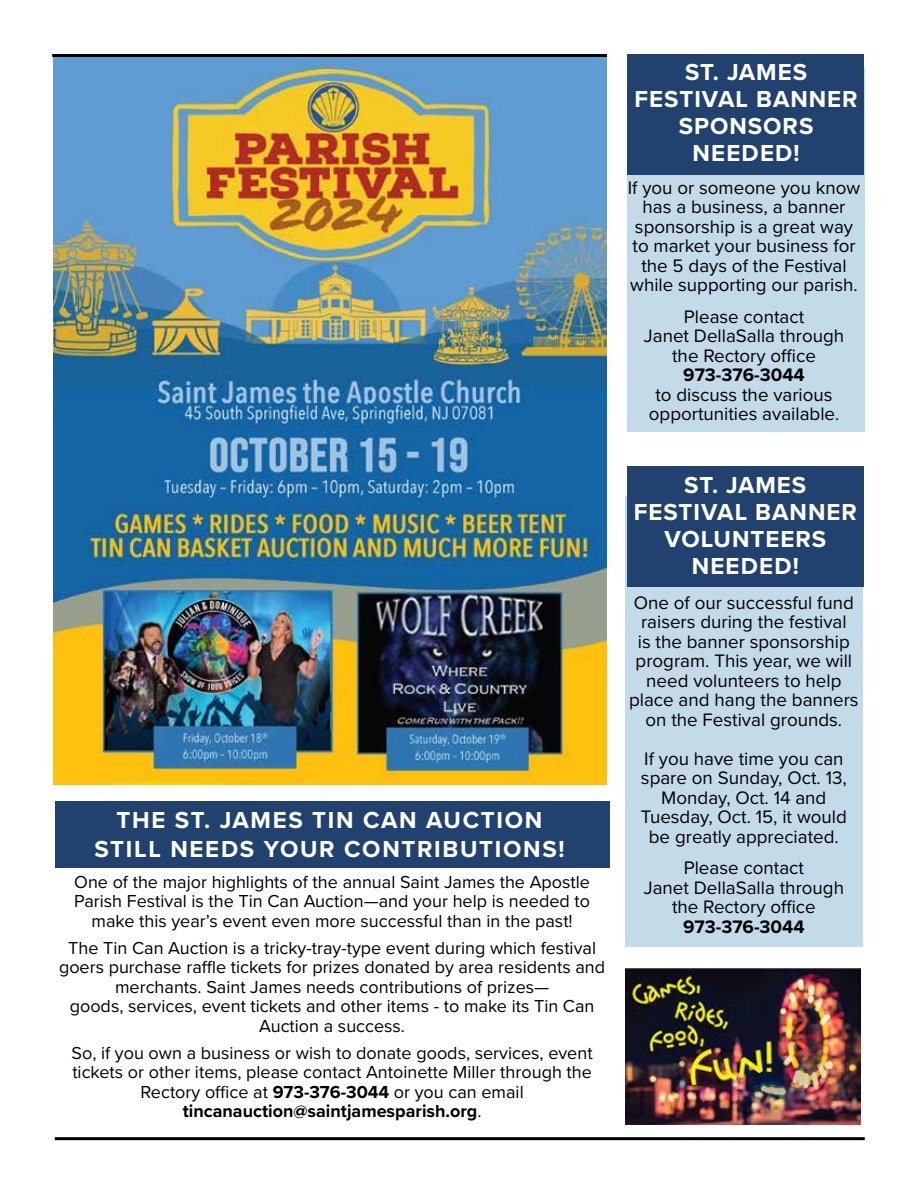
<style>
.page{position:relative;width:918px;height:1195px;background:#fff}
.page>*{position:absolute;margin:0;border:0;box-sizing:border-box;transform-origin:0 0}
.t1{font:700 24px/27px "Proxima Nova";letter-spacing:.04em;color:#fff;text-align:center}
.t2{font:700 24px/28.8px "Proxima Nova";letter-spacing:.07em;color:#fff;text-align:center}
.t3{font:18.75px/19.5px "Proxima Nova";color:#000;text-align:center}
.t4{font:700 18.75px "Proxima Nova";color:#000}
.t5{font:18px/19.5px "Proxima Nova";color:#000;text-align:center}
.s1{font-weight:700}
.s2{font-size:18px}
</style>
<div class="page">
<div style="left:627px;top:68px;width:238px;height:364px;background:#c3dae9"></div>
<div style="left:625px;top:496px;width:238px;height:450px;background:#c3dae9"></div>
<hr style="left:55px;top:1137px;width:810px;height:3px;background:#000">
<img style="left:53px;top:57px;width:554px;height:728px">
<div style="left:628px;top:54px;width:236px;height:120px;background:#21426f"></div>
<hr style="left:52px;top:54px;width:555px;height:3px;background:#000">
<div style="left:55px;top:801px;width:555px;height:66px;background:#21426f"></div>
<div style="left:627px;top:467px;width:236px;height:120px;background:#21426f"></div>
<img style="left:625px;top:969px;width:236px;height:155px">
<h1 class="t2" style="left:94px;top:805px;width:472px">THE ST. JAMES TIN CAN AUCTION<br>STILL NEEDS YOUR CONTRIBUTIONS!</h1>
<p class="t5" style="left:74px;top:871px;width:517px">One of the major highlights of the annual Saint James the Apostle<br>Parish Festival is the Tin Can Auction—and your help is needed to make this year’s event even more successful than in the past!</p>
<p class="t5" style="left:59px;top:937px;width:548px">The Tin Can Auction is a tricky-tray-type event during which festival goers purchase raffle tickets for prizes donated by area residents and merchants. Saint James needs contributions of prizes—<br>goods, services, event tickets and other items - to make its Tin Can Auction a success.</p>
<p class="t5" style="left:72px;top:1042px;width:522px">So, if you own a business or wish to donate goods, services, event tickets or other items, please contact Antoinette Miller through the Rectory office at <span class="s1">973-376-3044</span> or you can email <span class="s1">tincanauction@saintjamesparish.org</span>.</p>
<h1 class="t1" style="left:635px;top:58px;width:225px">ST. JAMES<br>FESTIVAL BANNER<br>SPONSORS<br>NEEDED!</h1>
<p class="t3" style="left:628px;top:177px;width:234px">If you or someone you know has a business, a banner sponsorship is a great way to market your business for the 5 days of the Festival while supporting our parish.</p>
<p class="t3" style="left:644px;top:306px;width:202px">Please contact<br>Janet DellaSalla through the Rectory office</p>
<p class="t4" style="left:683px;top:361px;width:123px">973-376-3044</p>
<p class="t3" style="left:649px;top:384px;width:192px">to discuss the various opportunities available<span class="s2">.</span></p>
<h1 class="t1" style="left:634px;top:471px;width:225px">ST. JAMES<br>FESTIVAL BANNER<br>VOLUNTEERS<br>NEEDED!</h1>
<p class="t3" style="left:629px;top:592px;width:231px">One of our successful fund raisers during the festival<br>is the banner sponsorship program. This year, we will need volunteers to help place and hang the banners on the Festival grounds.</p>
<p class="t3" style="left:641px;top:748px;width:207px">If you have time you can spare on Sunday, Oct. 13,<br>Monday, Oct. 14 and<br>Tuesday, Oct. 15, it would be greatly appreciated.</p>
<p class="t3" style="left:644px;top:857px;width:202px">Please contact<br>Janet DellaSalla through the Rectory office</p>
<p class="t4" style="left:683px;top:912px;width:123px">973-376-3044</p>
</div>
